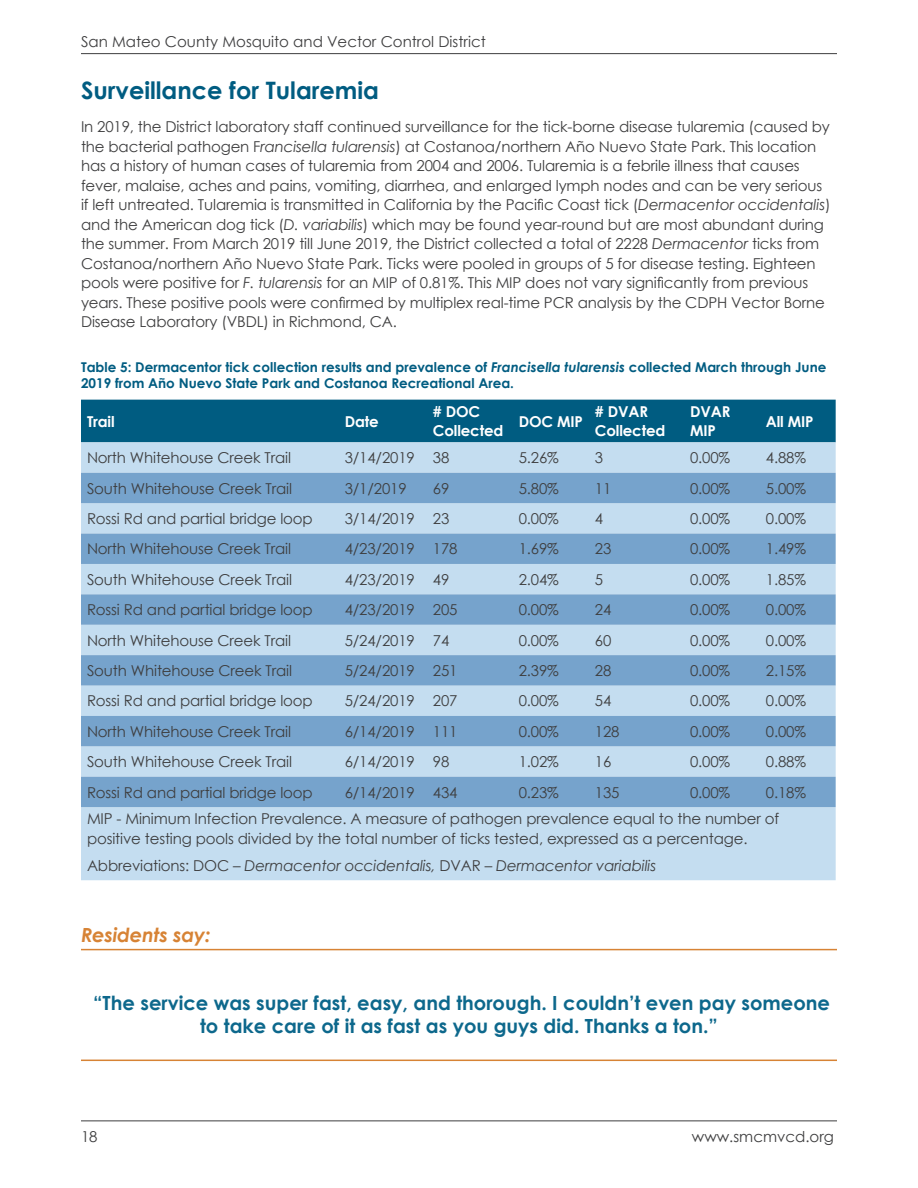
<style>
.page{position:relative;width:918px;height:1188px;background:#fff}
.page>*{position:absolute;margin:0;border:0;box-sizing:border-box;transform-origin:0 0}
.t1{font:700 24px "Century Gothic";color:#005c81}
.t2{font:700 19.5px/23.4px "Century Gothic";color:#0d688c;text-align:center}
.t3{font:italic 700 19.5px "Century Gothic";letter-spacing:-.01em;color:#d78335}
.t4{font:15px/19.5px "Century Gothic";letter-spacing:-.01em;color:#3e3e3f}
.t5{font:italic 15px "Century Gothic";letter-spacing:-.01em;color:#3e3e3f}
.t6{font:700 15px/19.5px "Century Gothic";letter-spacing:-.01em;color:#fff}
.Figure{font:700 13.5px/16.2px "Century Gothic";color:#005c81}
.s1{font-style:italic}
.s2{font-style:normal}
</style>
<div class="page">
<hr style="left:81px;top:53px;width:756px;height:1px;background:#3e3e3f">
<hr style="left:81px;top:1120px;width:756px;height:1px;background:#3e3e3f">
<div style="left:81px;top:400px;width:755px;height:42px;background:#005c81"></div>
<div style="left:81px;top:442px;width:755px;height:438px;background:#c4ddf0"></div>
<svg style="left:81px;top:473px;width:755px;height:334px;background:#99bddc"></svg>
<hr style="left:81px;top:949px;width:756px;height:1px;background:#d78335">
<hr style="left:81px;top:1060px;width:756px;height:1px;background:#d78335">
<p class="t4" style="left:81px;top:31px;width:406px">San Mateo County Mosquito and Vector Control District</p>
<p class="t1" style="left:81px;top:72px;width:300px">Surveillance for Tularemia</p>
<p class="t4" style="left:81px;top:117px;width:751px">In 2019, the District laboratory staff continued surveillance for the tick-borne disease tularemia (caused by the bacterial pathogen F<span class="s1">rancisella tularensis</span>) at Costanoa/northern Año Nuevo State Park. This location has a history of human cases of tularemia from 2004 and 2006. Tularemia is a febrile illness that causes fever, malaise, aches and pains, vomiting, diarrhea, and enlarged lymph nodes and can be very serious if left untreated. Tularemia is transmitted in California by the Pacific Coast tick (<span class="s1">Dermacentor occidentalis</span>) and the American dog tick (<span class="s1">D. variabilis</span>) which may be found year-round but are most abundant during the summer. From March 2019 till June 2019, the District collected a total of 2228 <span class="s1">Dermacentor</span> ticks from Costanoa/northern Año Nuevo State Park. Ticks were pooled in groups of 5 for disease testing. Eighteen pools were positive for <span class="s1">F. tularensis</span> for an MIP of 0.81%. This MIP does not vary significantly from previous years. These positive pools were confirmed by multiplex real-time PCR analysis by the CDPH Vector Borne Disease Laboratory (VBDL) in Richmond, CA.</p>
<p class="Figure" style="left:81px;top:359px;width:747px">Table 5: Dermacentor tick collection results and prevalence of <span class="s1">Francisella tularensis</span> collected March through June<br>2019 from Año Nuevo State Park and Costanoa Recreational Area.</p>
<p class="t6" style="left:87px;top:411px;width:29px">Trail</p>
<p class="t6" style="left:345px;top:411px;width:36px">Date</p>
<p class="t6" style="left:433px;top:401px;width:72px"># DOC<br>Collected</p>
<p class="t6" style="left:519px;top:411px;width:66px">DOC MIP</p>
<p class="t6" style="left:595px;top:401px;width:72px"># DVAR<br>Collected</p>
<p class="t6" style="left:690px;top:401px;width:42px">DVAR<br>MIP</p>
<p class="t6" style="left:766px;top:411px;width:49px">All MIP</p>
<p class="t4" style="left:87px;top:448px;width:206px">North Whitehouse Creek Trail</p>
<p class="t4" style="left:345px;top:448px;width:72px">3/14/2019</p>
<p class="t4" style="left:433px;top:448px;width:18px">38</p>
<p class="t4" style="left:519px;top:448px;width:42px">5.26%</p>
<p class="t4" style="left:595px;top:448px;width:10px">3</p>
<p class="t4" style="left:690px;top:448px;width:42px">0.00%</p>
<p class="t4" style="left:766px;top:448px;width:42px">4.88%</p>
<p class="t4" style="left:87px;top:478px;width:207px">South Whitehouse Creek Trail</p>
<p class="t4" style="left:345px;top:478px;width:63px">3/1/2019</p>
<p class="t4" style="left:433px;top:478px;width:18px">69</p>
<p class="t4" style="left:519px;top:478px;width:42px">5.80%</p>
<p class="t4" style="left:595px;top:478px;width:18px">11</p>
<p class="t4" style="left:690px;top:478px;width:42px">0.00%</p>
<p class="t4" style="left:766px;top:478px;width:42px">5.00%</p>
<p class="t4" style="left:87px;top:509px;width:227px">Rossi Rd and partial bridge loop</p>
<p class="t4" style="left:345px;top:509px;width:72px">3/14/2019</p>
<p class="t4" style="left:433px;top:509px;width:18px">23</p>
<p class="t4" style="left:519px;top:509px;width:42px">0.00%</p>
<p class="t4" style="left:595px;top:509px;width:10px">4</p>
<p class="t4" style="left:690px;top:509px;width:42px">0.00%</p>
<p class="t4" style="left:766px;top:509px;width:42px">0.00%</p>
<p class="t4" style="left:87px;top:539px;width:206px">North Whitehouse Creek Trail</p>
<p class="t4" style="left:345px;top:539px;width:72px">4/23/2019</p>
<p class="t4" style="left:433px;top:539px;width:26px">178</p>
<p class="t4" style="left:519px;top:539px;width:42px">1.69%</p>
<p class="t4" style="left:595px;top:539px;width:18px">23</p>
<p class="t4" style="left:690px;top:539px;width:42px">0.00%</p>
<p class="t4" style="left:766px;top:539px;width:42px">1.49%</p>
<p class="t4" style="left:87px;top:569px;width:207px">South Whitehouse Creek Trail</p>
<p class="t4" style="left:345px;top:569px;width:72px">4/23/2019</p>
<p class="t4" style="left:433px;top:569px;width:18px">49</p>
<p class="t4" style="left:519px;top:569px;width:42px">2.04%</p>
<p class="t4" style="left:595px;top:569px;width:10px">5</p>
<p class="t4" style="left:690px;top:569px;width:42px">0.00%</p>
<p class="t4" style="left:766px;top:569px;width:42px">1.85%</p>
<p class="t4" style="left:87px;top:600px;width:227px">Rossi Rd and partial bridge loop</p>
<p class="t4" style="left:345px;top:600px;width:72px">4/23/2019</p>
<p class="t4" style="left:433px;top:600px;width:26px">205</p>
<p class="t4" style="left:519px;top:600px;width:42px">0.00%</p>
<p class="t4" style="left:595px;top:600px;width:18px">24</p>
<p class="t4" style="left:690px;top:600px;width:42px">0.00%</p>
<p class="t4" style="left:766px;top:600px;width:42px">0.00%</p>
<p class="t4" style="left:87px;top:630px;width:206px">North Whitehouse Creek Trail</p>
<p class="t4" style="left:345px;top:630px;width:72px">5/24/2019</p>
<p class="t4" style="left:433px;top:630px;width:18px">74</p>
<p class="t4" style="left:519px;top:630px;width:42px">0.00%</p>
<p class="t4" style="left:595px;top:630px;width:18px">60</p>
<p class="t4" style="left:690px;top:630px;width:42px">0.00%</p>
<p class="t4" style="left:766px;top:630px;width:42px">0.00%</p>
<p class="t4" style="left:87px;top:661px;width:207px">South Whitehouse Creek Trail</p>
<p class="t4" style="left:345px;top:661px;width:72px">5/24/2019</p>
<p class="t4" style="left:433px;top:661px;width:26px">251</p>
<p class="t4" style="left:519px;top:661px;width:42px">2.39%</p>
<p class="t4" style="left:595px;top:661px;width:18px">28</p>
<p class="t4" style="left:690px;top:661px;width:42px">0.00%</p>
<p class="t4" style="left:766px;top:661px;width:42px">2.15%</p>
<p class="t4" style="left:87px;top:691px;width:227px">Rossi Rd and partial bridge loop</p>
<p class="t4" style="left:345px;top:691px;width:72px">5/24/2019</p>
<p class="t4" style="left:433px;top:691px;width:26px">207</p>
<p class="t4" style="left:519px;top:691px;width:42px">0.00%</p>
<p class="t4" style="left:595px;top:691px;width:18px">54</p>
<p class="t4" style="left:690px;top:691px;width:42px">0.00%</p>
<p class="t4" style="left:766px;top:691px;width:42px">0.00%</p>
<p class="t4" style="left:87px;top:721px;width:206px">North Whitehouse Creek Trail</p>
<p class="t4" style="left:345px;top:721px;width:72px">6/14/2019</p>
<p class="t4" style="left:433px;top:721px;width:26px">111</p>
<p class="t4" style="left:519px;top:721px;width:42px">0.00%</p>
<p class="t4" style="left:595px;top:721px;width:26px">128</p>
<p class="t4" style="left:690px;top:721px;width:42px">0.00%</p>
<p class="t4" style="left:766px;top:721px;width:42px">0.00%</p>
<p class="t4" style="left:87px;top:752px;width:207px">South Whitehouse Creek Trail</p>
<p class="t4" style="left:345px;top:752px;width:72px">6/14/2019</p>
<p class="t4" style="left:433px;top:752px;width:18px">98</p>
<p class="t4" style="left:519px;top:752px;width:42px">1.02%</p>
<p class="t4" style="left:595px;top:752px;width:18px">16</p>
<p class="t4" style="left:690px;top:752px;width:42px">0.00%</p>
<p class="t4" style="left:766px;top:752px;width:42px">0.88%</p>
<p class="t4" style="left:87px;top:782px;width:227px">Rossi Rd and partial bridge loop</p>
<p class="t4" style="left:345px;top:782px;width:72px">6/14/2019</p>
<p class="t4" style="left:433px;top:782px;width:26px">434</p>
<p class="t4" style="left:519px;top:782px;width:42px">0.23%</p>
<p class="t4" style="left:595px;top:782px;width:26px">135</p>
<p class="t4" style="left:690px;top:782px;width:42px">0.00%</p>
<p class="t4" style="left:766px;top:782px;width:42px">0.18%</p>
<p class="t4" style="left:87px;top:809px;width:694px">MIP - Minimum Infection Prevalence. A measure of pathogen prevalence equal to the number of positive testing pools divided by the total number of ticks tested, expressed as a percentage.</p>
<p class="t5" style="left:87px;top:855px;width:571px"><span class="s2">Abbreviations: DOC –</span> Dermacentor occidentalis, <span class="s2">DVAR –</span> Dermacentor variabilis</p>
<p class="t3" style="left:81px;top:920px;width:131px">Residents say:</p>
<p class="t2" style="left:93px;top:990px;width:738px">“The service was super fast, easy, and thorough. I couldn’t even pay someone to take care of it as fast as you guys did. Thanks a ton.”</p>
<p class="t4" style="left:81px;top:1126px;width:18px">18</p>
<p class="t4" style="left:692px;top:1126px;width:144px">www.smcmvcd.org</p>
</div>
